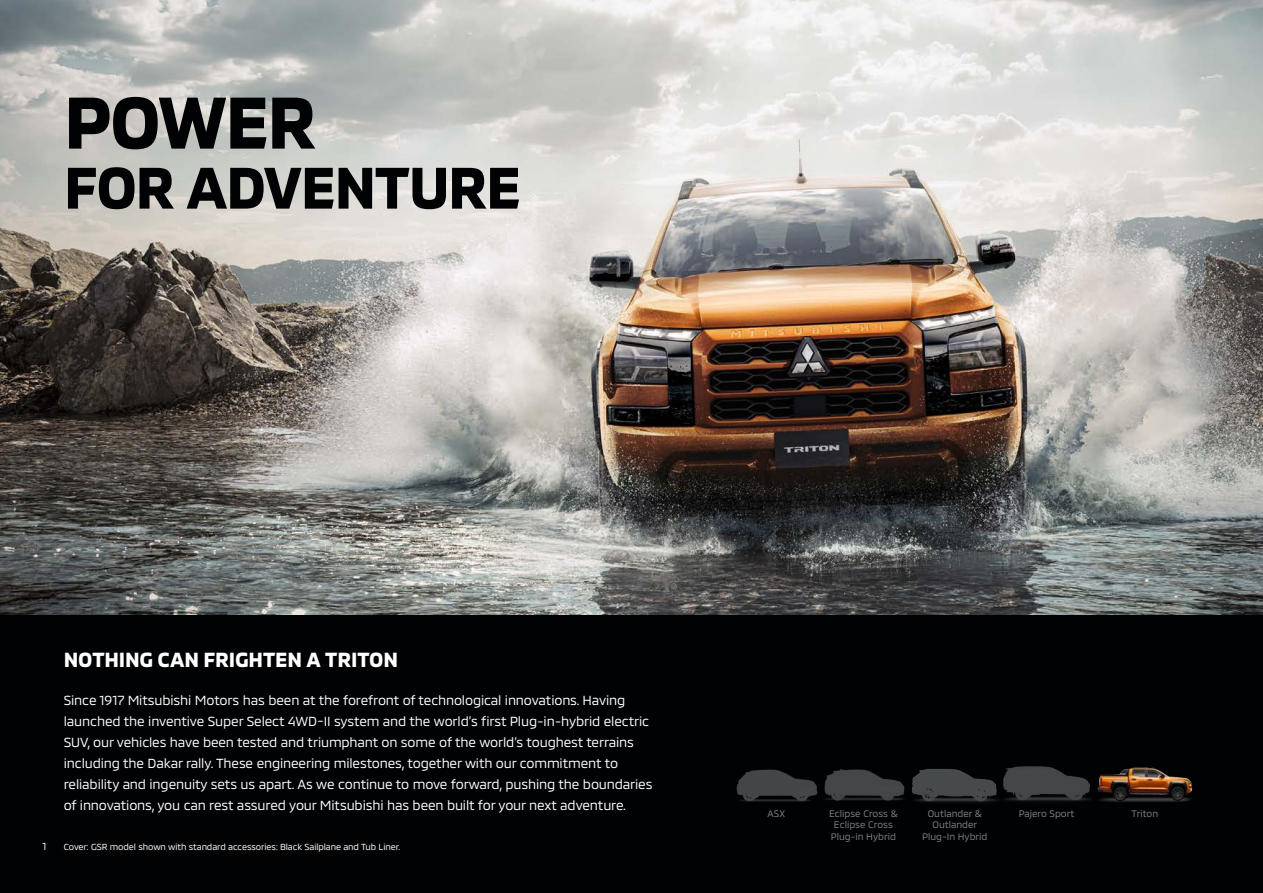
<style>
.page{position:relative;width:1263px;height:893px;background:#fff}
.page>*{position:absolute;margin:0;border:0;box-sizing:border-box;transform-origin:0 0}
.t1{font:700 75px "MMC";letter-spacing:-.035em;color:#010203}
.t2{font:700 60px "MMC";letter-spacing:-.03em;color:#010203}
.t3{font:700 21px "MMC";letter-spacing:-.01em;color:#fff}
.t4{font:13.5px/21px "MMC";letter-spacing:-.01em;color:#fff}
.t5{font:10.5px "MMC";color:#fff}
.t6{font:9.75px/11.7px "MMC";color:#808285;text-align:center}
.t7{font:9px "MMC";letter-spacing:-.01em;color:#fff}
</style>
<div class="page">
<img style="left:0;top:0;width:1263px;height:615px">
<div style="left:0;top:615px;width:1263px;height:278px;background:#010203"></div>
<img style="left:1005px;top:766px;width:85px;height:35px">
<img style="left:736px;top:769px;width:81px;height:33px">
<img style="left:817px;top:769px;width:84px;height:32px">
<img style="left:901px;top:768px;width:104px;height:34px">
<img style="left:1097px;top:767px;width:95px;height:35px">
<h1 class="t1" style="left:64px;top:63px;width:254px">POWER</h1>
<h2 class="t2" style="left:64px;top:140px;width:459px">FOR ADVENTURE</h2>
<p class="t5" style="left:43px;top:838px;width:6px">1</p>
<h3 class="t3" style="left:64px;top:643px;width:336px">NOTHING CAN FRIGHTEN A TRITON</h3>
<p class="t4" style="left:64px;top:688px;width:590px">Since 1917 Mitsubishi Motors has been at the forefront of technological innovations. Having launched the inventive Super Select 4WD-II system and the world’s first Plug-in-hybrid electric SUV, our vehicles have been tested and triumphant on some of the world’s toughest terrains including the Dakar rally. These engineering milestones, together with our commitment to reliability and ingenuity sets us apart. As we continue to move forward, pushing the boundaries of innovations, you can rest assured your Mitsubishi has been built for your next adventure.</p>
<p class="t7" style="left:64px;top:840px;width:338px">Cover: GSR model shown with standard accessories: Black Sailplane and Tub Liner.</p>
<p class="t6" style="left:768px;top:806px;width:19px">ASX</p>
<p class="t6" style="left:829px;top:806px;width:70px">Eclipse Cross &amp;</p>
<p class="t6" style="left:1019px;top:806px;width:57px">Pajero Sport</p>
<p class="t6" style="left:831px;top:818px;width:67px">Eclipse Cross<br>Plug-in Hybrid</p>
<p class="t6" style="left:922px;top:806px;width:67px">Outlander &amp;<br>Outlander<br>Plug-In Hybrid</p>
<p class="t6" style="left:1132px;top:806px;width:28px">Triton</p>
</div>
